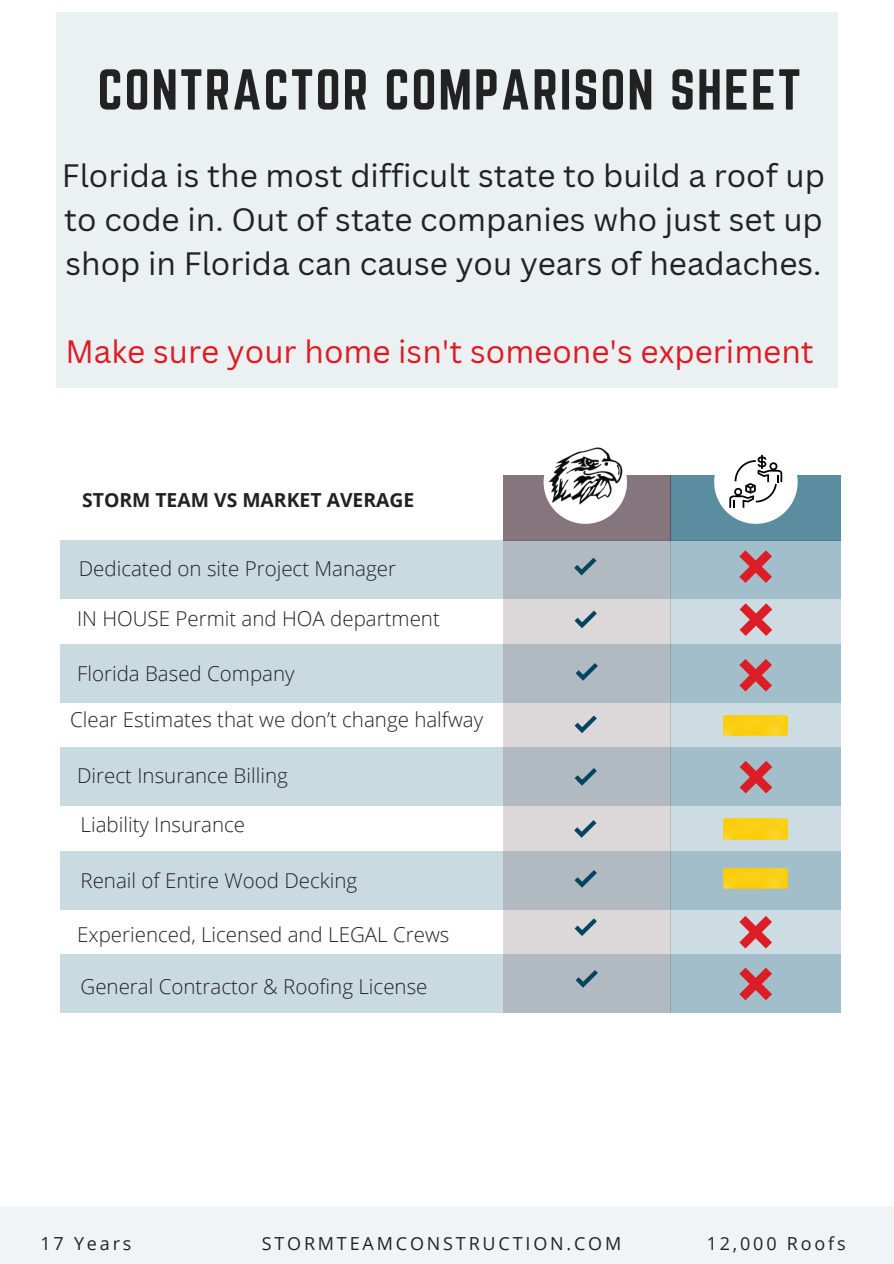
<style>
.page{position:relative;width:894px;height:1264px;background:#fff}
.page>*{position:absolute;margin:0;border:0;box-sizing:border-box;transform-origin:0 0}
.t1{font:50.4px "Norwester";letter-spacing:.035em;color:#222}
.t2{font:31.5px/43.8px "Canva Sans";color:#222;text-align:justify}
.t3{font:31.5px "Canva Sans";color:#dc1d25}
.t4{font:300 20.55px "Open Sans";color:#222}
.t5{font:700 19.35px "Open Sans";color:#222}
.t6{font:18px "Open Sans";letter-spacing:.155em;color:#222}
</style>
<div class="page">
<div style="left:56px;top:12px;width:780px;height:375px;background:#ebf0f2"></div>
<div style="left:670px;top:476px;width:171px;height:65px;background:#5b8da1"></div>
<div style="left:503px;top:476px;width:167px;height:65px;background:#85757d"></div>
<div style="left:61px;top:541px;width:779px;height:58px;background:#cadae1"></div>
<div style="left:61px;top:644px;width:779px;height:58px;background:#cadae1"></div>
<div style="left:61px;top:748px;width:779px;height:57px;background:#cadae1"></div>
<div style="left:61px;top:851px;width:779px;height:58px;background:#cadae1"></div>
<div style="left:61px;top:954px;width:779px;height:58px;background:#cadae1"></div>
<svg style="left:670px;top:541px;width:170px;height:471px;fill:#a2beca"></svg>
<svg style="left:503px;top:541px;width:167px;height:471px;fill:#b1bac1"></svg>
<svg style="left:574px;top:557px;width:22px;height:18px"></svg>
<svg style="left:574px;top:610px;width:22px;height:18px"></svg>
<svg style="left:574px;top:918px;width:22px;height:18px"></svg>
<svg style="left:574px;top:768px;width:22px;height:17px"></svg>
<svg style="left:575px;top:663px;width:22px;height:17px"></svg>
<svg style="left:574px;top:715px;width:22px;height:18px"></svg>
<svg style="left:574px;top:820px;width:22px;height:17px"></svg>
<svg style="left:574px;top:870px;width:22px;height:17px"></svg>
<svg style="left:575px;top:970px;width:22px;height:17px"></svg>
<div style="left:0;top:1205px;width:893px;height:58px;background:#f0f4f6"></div>
<div style="left:543px;top:440px;width:84px;height:84px;background:#fff;border-radius:50%"></div>
<div style="left:714px;top:440px;width:83px;height:84px;background:#fff;border-radius:50%"></div>
<img style="left:548px;top:447px;width:74px;height:57px">
<svg style="left:729px;top:455px;width:53px;height:53px"></svg>
<svg style="left:739px;top:550px;width:32px;height:33px"></svg>
<svg style="left:739px;top:603px;width:33px;height:33px"></svg>
<svg style="left:739px;top:659px;width:32px;height:32px"></svg>
<svg style="left:739px;top:760px;width:33px;height:33px"></svg>
<img style="left:723px;top:715px;width:64px;height:20px">
<img style="left:723px;top:818px;width:64px;height:21px">
<img style="left:723px;top:868px;width:64px;height:20px">
<svg style="left:739px;top:915px;width:32px;height:33px"></svg>
<svg style="left:739px;top:967px;width:32px;height:33px"></svg>
<h2 class="t1" style="left:97px;top:59px;width:704px">CONTRACTOR COMPARISON SHEET</h2>
<p class="t2" style="left:62px;top:153px;width:764px">Florida is the most difficult state to build a roof up to code in. Out of state companies who just set up shop in Florida can cause you years of headaches.</p>
<p class="t3" style="left:65px;top:329px;width:749px">Make sure your home isn't someone's experiment</p>
<h3 class="t5" style="left:82px;top:486px;width:334px">STORM TEAM VS MARKET AVERAGE</h3>
<p class="t4" style="left:79px;top:554px;width:319px">Dedicated on site Project Manager</p>
<p class="t4" style="left:77px;top:604px;width:364px">IN HOUSE Permit and HOA department</p>
<h4 class="t4" style="left:77px;top:659px;width:219px">Florida Based Company</h4>
<p class="t4" style="left:70px;top:705px;width:414px">Clear Estimates that we don’t change halfway</p>
<p class="t4" style="left:77px;top:761px;width:212px">Direct Insurance Billing</p>
<p class="t4" style="left:80px;top:810px;width:166px">Liability Insurance</p>
<p class="t4" style="left:80px;top:866px;width:278px">Renail of Entire Wood Decking</p>
<p class="t4" style="left:77px;top:920px;width:373px">Experienced, Licensed and LEGAL Crews</p>
<p class="t4" style="left:80px;top:971px;width:348px">General Contractor &amp; Roofing License</p>
<p class="t6" style="left:40px;top:1230px;width:93px">17 Years</p>
<p class="t6" style="left:261px;top:1230px;width:361px">STORMTEAMCONSTRUCTION.COM</p>
<p class="t6" style="left:706px;top:1230px;width:140px">12,000 Roofs</p>
</div>
